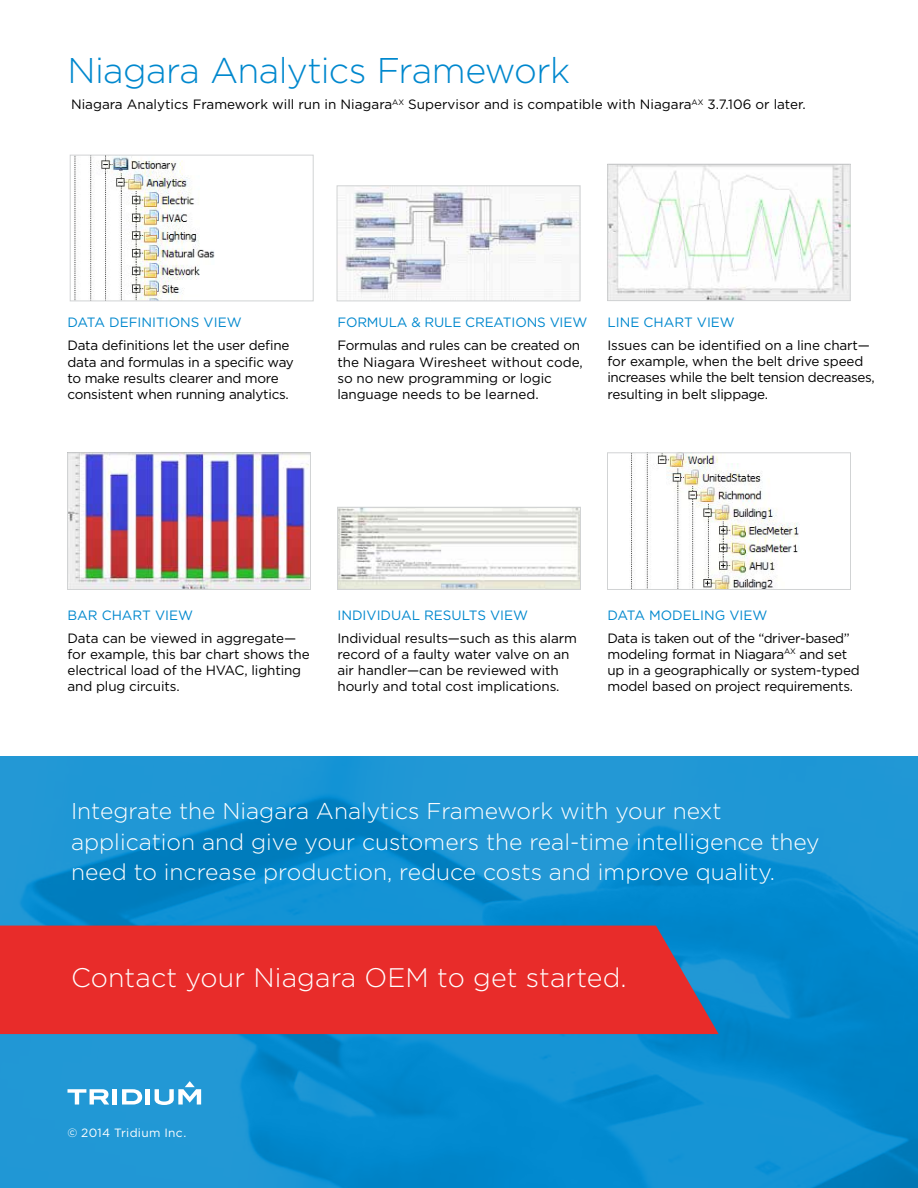
<style>
.page{position:relative;width:918px;height:1188px;background:#fff}
.page>*{position:absolute;margin:0;border:0;box-sizing:border-box;transform-origin:0 0}
.t1{font:300 35.7px "Gotham";letter-spacing:-.02em;color:#0088ce}
.t2{font:300 26.85px "Gotham";letter-spacing:.005em;color:#fff}
.t3{font:300 22.8px/30.5px "Gotham";color:#fff}
.t4{font:13.5px/16.2px "Gotham";letter-spacing:-.015em;color:#000}
.t5{font:13.5px "Gotham";color:#0088ce}
.t6{font:12px "Gotham";letter-spacing:.025em;color:#fff}
</style>
<div class="page">
<img style="left:0;top:756px;width:918px;height:432px">
<img style="left:74px;top:157px;width:141px;height:142px">
<div style="left:70px;top:155px;width:244px;height:146px;border:1px solid #d1d3d4"></div>
<img style="left:339px;top:187px;width:239px;height:112px">
<div style="left:337px;top:185px;width:243px;height:116px;border:1px solid #d1d3d4"></div>
<img style="left:69px;top:454px;width:240px;height:134px">
<div style="left:67px;top:452px;width:244px;height:138px;border:1px solid #d1d3d4"></div>
<img style="left:631px;top:454px;width:168px;height:134px">
<div style="left:607px;top:452px;width:244px;height:138px;border:1px solid #d1d3d4"></div>
<img style="left:339px;top:509px;width:240px;height:79px">
<div style="left:337px;top:507px;width:244px;height:83px;border:1px solid #d1d3d4"></div>
<img style="left:609px;top:166px;width:240px;height:133px">
<div style="left:607px;top:164px;width:244px;height:137px;border:1px solid #d1d3d4"></div>
<div style="left:0;top:926px;width:719px;height:108px;background:#e82c2a"></div>
<svg style="left:68px;top:1089px;width:41px;height:16px"></svg>
<hr style="left:113px;top:1089px;width:4px;height:16px;background:#fff">
<svg style="left:122px;top:1089px;width:20px;height:16px"></svg>
<hr style="left:146px;top:1089px;width:4px;height:16px;background:#fff">
<svg style="left:155px;top:1081px;width:46px;height:24px"></svg>
<h1 class="t1" style="left:67px;top:47px;width:504px">Niagara Analytics Framework</h1>
<p class="t4" style="left:71px;top:96px;width:736px">Niagara Analytics Framework will run in Niagara<sup>AX</sup> Supervisor and is compatible with Niagara<sup>AX</sup> 3.7.106 or later.</p>
<p class="t5" style="left:68px;top:315px;width:176px">DATA DEFINITIONS VIEW</p>
<p class="t4" style="left:68px;top:337px;width:228px">Data definitions let the user define data and formulas in a specific way to make results clearer and more consistent when running analytics.</p>
<p class="t5" style="left:338px;top:315px;width:251px">FORMULA &amp; RULE CREATIONS VIEW</p>
<p class="t4" style="left:338px;top:337px;width:247px">Formulas and rules can be created on the Niagara Wiresheet without code, so no new programming or logic language needs to be learned.</p>
<p class="t5" style="left:608px;top:314px;width:129px">LINE CHART VIEW</p>
<p class="t4" style="left:608px;top:337px;width:269px">Issues can be identified on a line chart— for example, when the belt drive speed increases while the belt tension decreases, resulting in belt slippage.</p>
<p class="t5" style="left:68px;top:607px;width:127px">BAR CHART VIEW</p>
<p class="t4" style="left:68px;top:630px;width:244px">Data can be viewed in aggregate— for example, this bar chart shows the electrical load of the HVAC, lighting and plug circuits.</p>
<p class="t5" style="left:338px;top:607px;width:192px">INDIVIDUAL RESULTS VIEW</p>
<p class="t4" style="left:338px;top:630px;width:241px">Individual results—such as this alarm record of a faulty water valve on an air handler—can be reviewed with hourly and total cost implications.</p>
<p class="t5" style="left:608px;top:607px;width:162px">DATA MODELING VIEW</p>
<p class="t4" style="left:608px;top:630px;width:254px">Data is taken out of the “driver-based” modeling format in Niagara<sup>AX</sup> and set up in a geographically or system-typed model based on project requirements.</p>
<h3 class="t3" style="left:71px;top:795px;width:750px">Integrate the Niagara Analytics Framework with your next application and give your customers the real-time intelligence they need to increase production, reduce costs and improve quality.</h3>
<h2 class="t2" style="left:71px;top:960px;width:557px">Contact your Niagara OEM to get started.</h2>
<p class="t6" style="left:68px;top:1125px;width:120px">© 2014 Tridium Inc.</p>
</div>
